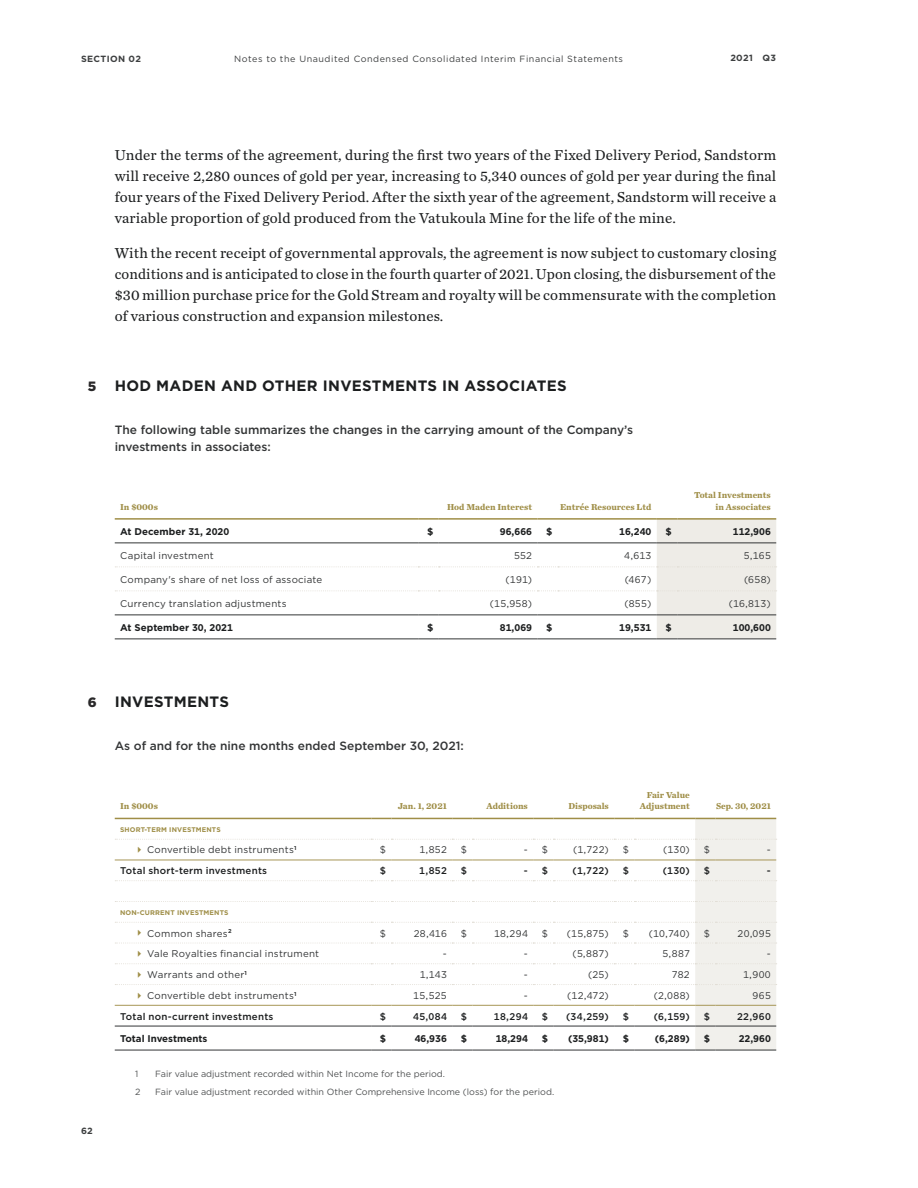
<style>
.page{position:relative;width:918px;height:1188px;background:#fff}
.page>*{position:absolute;margin:0;border:0;box-sizing:border-box;transform-origin:0 0}
.t1{font:15px/21px "Chronicle Text G2";letter-spacing:.01em;color:#1c1e1f;text-align:justify}
.t2{font:700 15px "Gotham";letter-spacing:.02em;color:#1c1e1f}
.t3{font:500 12px/16.5px "Gotham";color:#333536}
.t4{font:9.75px "Gotham";letter-spacing:.025em;color:#333536}
.t5{font:700 9.75px "Gotham";color:#1c1e1f}
.t6{font:500 9.75px "Gotham";letter-spacing:.025em;color:#1c1e1f}
.t7{font:700 9px/11.2px "Chronicle Text G2";color:#9f8e47;text-align:right}
.t8{font:9px "Gotham";color:#515354}
.t9{font:9px "Gotham";letter-spacing:.06em;color:#3d3f40}
.t10{font:700 9px "Gotham";letter-spacing:.04em;color:#3d3f40}
.t11{font:700 6.75px "Gotham";letter-spacing:.02em;color:#9f8e47}
.s1{font-weight:900;font-size:13.5px;color:#292829}
</style>
<div class="page">
<hr style="left:115px;top:518px;width:303px;height:2px;background:#9f8e47">
<hr style="left:418px;top:518px;width:21px;height:2px;background:#9f8e47">
<hr style="left:439px;top:518px;width:98px;height:2px;background:#9f8e47">
<hr style="left:537px;top:518px;width:21px;height:2px;background:#9f8e47">
<hr style="left:558px;top:518px;width:99px;height:2px;background:#9f8e47">
<hr style="left:657px;top:518px;width:20px;height:2px;background:#9f8e47">
<hr style="left:677px;top:518px;width:99px;height:2px;background:#9f8e47">
<svg style="left:115px;top:519px;width:662px;height:120px"></svg>
<hr style="left:677px;top:542px;width:99px;height:1px;background:#333536">
<svg style="left:115px;top:818px;width:662px;height:233px"></svg>
<p class="t10" style="left:81px;top:53px;width:62px">SECTION 02</p>
<p class="t9" style="left:234px;top:54px;width:390px">Notes to the Unaudited Condensed Consolidated Interim Financial Statements</p>
<p class="t10" style="left:730px;top:52px;width:47px">2021 Q3</p>
<p class="t1" style="left:115px;top:144px;width:663px">Under the terms of the agreement, during the first two years of the Fixed Delivery Period, Sandstorm will receive 2,280 ounces of gold per year, increasing to 5,340 ounces of gold per year during the final four years of the Fixed Delivery Period. After the sixth year of the agreement, Sandstorm will receive a variable proportion of gold produced from the Vatukoula Mine for the life of the mine.</p>
<p class="t1" style="left:115px;top:242px;width:663px">With the recent receipt of governmental approvals, the agreement is now subject to customary closing conditions and is anticipated to close in the fourth quarter of 2021. Upon closing, the disbursement of the $30 million purchase price for the Gold Stream and royalty will be commensurate with the completion of various construction and expansion milestones.</p>
<p class="t2" style="left:88px;top:375px;width:480px"><span class="s1">5</span> HOD MADEN AND OTHER INVESTMENTS IN ASSOCIATES</p>
<p class="t3" style="left:115px;top:422px;width:520px">The following table summarizes the changes in the carrying amount of the Company’s investments in associates:</p>
<p class="t7" style="left:120px;top:501px;width:39px">In $000s</p>
<p class="t7" style="left:447px;top:501px;width:86px">Hod Maden Interest</p>
<p class="t7" style="left:560px;top:501px;width:93px">Entrée Resources Ltd</p>
<p class="t7" style="left:694px;top:489px;width:78px">Total Investments in Associates</p>
<p class="t5" style="left:120px;top:525px;width:111px">At December 31, 2020</p>
<p class="t5" style="left:427px;top:525px;width:8px">$</p>
<p class="t5" style="left:500px;top:525px;width:34px">96,666</p>
<p class="t5" style="left:546px;top:525px;width:8px">$</p>
<p class="t5" style="left:619px;top:525px;width:34px">16,240</p>
<p class="t5" style="left:666px;top:525px;width:8px">$</p>
<p class="t5" style="left:733px;top:525px;width:40px">112,906</p>
<p class="t4" style="left:120px;top:549px;width:95px">Capital investment</p>
<p class="t4" style="left:514px;top:549px;width:20px">552</p>
<p class="t4" style="left:624px;top:549px;width:29px">4,613</p>
<p class="t4" style="left:744px;top:549px;width:29px">5,165</p>
<p class="t4" style="left:120px;top:573px;width:204px">Company's share of net loss of associate</p>
<p class="t4" style="left:506px;top:573px;width:28px">(191)</p>
<p class="t4" style="left:625px;top:573px;width:28px">(467)</p>
<p class="t4" style="left:744px;top:573px;width:28px">(658)</p>
<p class="t4" style="left:120px;top:597px;width:168px">Currency translation adjustments</p>
<p class="t4" style="left:490px;top:597px;width:44px">(15,958)</p>
<p class="t4" style="left:624px;top:597px;width:29px">(855)</p>
<p class="t4" style="left:729px;top:597px;width:44px">(16,813)</p>
<p class="t5" style="left:120px;top:621px;width:114px">At September 30, 2021</p>
<p class="t5" style="left:427px;top:621px;width:8px">$</p>
<p class="t5" style="left:500px;top:621px;width:34px">81,069</p>
<p class="t5" style="left:546px;top:621px;width:8px">$</p>
<p class="t5" style="left:619px;top:621px;width:34px">19,531</p>
<p class="t5" style="left:666px;top:621px;width:8px">$</p>
<p class="t5" style="left:733px;top:621px;width:40px">100,600</p>
<p class="t2" style="left:88px;top:692px;width:143px"><span class="s1">6</span> INVESTMENTS</p>
<p class="t3" style="left:115px;top:738px;width:351px">As of and for the nine months ended September 30, 2021:</p>
<p class="t10" style="left:81px;top:1125px;width:13px">62</p>
<p class="t7" style="left:120px;top:800px;width:39px">In $000s</p>
<p class="t7" style="left:398px;top:800px;width:50px">Jan. 1, 2021</p>
<p class="t7" style="left:486px;top:800px;width:43px">Additions</p>
<p class="t7" style="left:568px;top:800px;width:42px">Disposals</p>
<p class="t7" style="left:640px;top:789px;width:51px">Fair Value<br>Adjustment</p>
<p class="t7" style="left:716px;top:800px;width:56px">Sep. 30, 2021</p>
<p class="t11" style="left:120px;top:825px;width:102px">SHORT-TERM INVESTMENTS</p>
<p class="t4" style="left:147px;top:844px;width:151px">Convertible debt instruments<sup>1</sup></p>
<p class="t4" style="left:380px;top:844px;width:8px">$</p>
<p class="t4" style="left:419px;top:844px;width:29px">1,852</p>
<p class="t4" style="left:461px;top:844px;width:8px">$</p>
<p class="t4" style="left:524px;top:844px;width:26px">- $</p>
<p class="t4" style="left:573px;top:844px;width:37px">(1,722)</p>
<p class="t4" style="left:623px;top:844px;width:8px">$</p>
<p class="t4" style="left:663px;top:844px;width:28px">(130)</p>
<p class="t4" style="left:704px;top:844px;width:8px">$</p>
<p class="t4" style="left:767px;top:844px;width:5px">-</p>
<p class="t6" style="left:120px;top:864px;width:149px">Total short-term investments</p>
<p class="t6" style="left:380px;top:864px;width:8px">$</p>
<p class="t6" style="left:419px;top:864px;width:29px">1,852</p>
<p class="t6" style="left:461px;top:864px;width:8px">$</p>
<p class="t6" style="left:524px;top:864px;width:26px">- $</p>
<p class="t6" style="left:573px;top:864px;width:38px">(1,722)</p>
<p class="t6" style="left:623px;top:864px;width:8px">$</p>
<p class="t6" style="left:663px;top:864px;width:29px">(130)</p>
<p class="t6" style="left:704px;top:864px;width:8px">$</p>
<p class="t6" style="left:767px;top:864px;width:5px">-</p>
<p class="t11" style="left:120px;top:908px;width:110px">NON-CURRENT INVESTMENTS</p>
<p class="t4" style="left:147px;top:927px;width:86px">Common shares<sup>2</sup></p>
<p class="t4" style="left:380px;top:927px;width:8px">$</p>
<p class="t4" style="left:414px;top:927px;width:34px">28,416</p>
<p class="t4" style="left:461px;top:927px;width:8px">$</p>
<p class="t4" style="left:494px;top:927px;width:35px">18,294</p>
<p class="t4" style="left:542px;top:927px;width:8px">$</p>
<p class="t4" style="left:567px;top:927px;width:44px">(15,875)</p>
<p class="t4" style="left:623px;top:927px;width:8px">$</p>
<p class="t4" style="left:649px;top:927px;width:42px">(10,740)</p>
<p class="t4" style="left:704px;top:927px;width:8px">$</p>
<p class="t4" style="left:738px;top:927px;width:35px">20,095</p>
<p class="t4" style="left:147px;top:948px;width:174px">Vale Royalties financial instrument</p>
<p class="t4" style="left:443px;top:948px;width:5px">-</p>
<p class="t4" style="left:524px;top:948px;width:5px">-</p>
<p class="t4" style="left:573px;top:948px;width:38px">(5,887)</p>
<p class="t4" style="left:663px;top:948px;width:29px">5,887</p>
<p class="t4" style="left:767px;top:948px;width:5px">-</p>
<p class="t4" style="left:147px;top:968px;width:101px">Warrants and other<sup>1</sup></p>
<p class="t4" style="left:420px;top:968px;width:29px">1,143</p>
<p class="t4" style="left:524px;top:968px;width:5px">-</p>
<p class="t4" style="left:588px;top:968px;width:22px">(25)</p>
<p class="t4" style="left:672px;top:968px;width:20px">782</p>
<p class="t4" style="left:743px;top:968px;width:29px">1,900</p>
<p class="t4" style="left:147px;top:989px;width:151px">Convertible debt instruments<sup>1</sup></p>
<p class="t4" style="left:413px;top:989px;width:35px">15,525</p>
<p class="t4" style="left:524px;top:989px;width:5px">-</p>
<p class="t4" style="left:567px;top:989px;width:43px">(12,472)</p>
<p class="t4" style="left:654px;top:989px;width:37px">(2,088)</p>
<p class="t4" style="left:753px;top:989px;width:20px">965</p>
<p class="t6" style="left:120px;top:1010px;width:155px">Total non-current investments</p>
<p class="t6" style="left:380px;top:1010px;width:8px">$</p>
<p class="t6" style="left:413px;top:1010px;width:35px">45,084</p>
<p class="t6" style="left:461px;top:1010px;width:8px">$</p>
<p class="t6" style="left:494px;top:1010px;width:35px">18,294</p>
<p class="t6" style="left:542px;top:1010px;width:8px">$</p>
<p class="t6" style="left:566px;top:1010px;width:44px">(34,259)</p>
<p class="t6" style="left:623px;top:1010px;width:8px">$</p>
<p class="t6" style="left:654px;top:1010px;width:38px">(6,159)</p>
<p class="t6" style="left:704px;top:1010px;width:8px">$</p>
<p class="t6" style="left:737px;top:1010px;width:35px">22,960</p>
<p class="t5" style="left:120px;top:1032px;width:89px">Total Investments</p>
<p class="t5" style="left:380px;top:1032px;width:8px">$</p>
<p class="t5" style="left:415px;top:1032px;width:34px">46,936</p>
<p class="t5" style="left:461px;top:1032px;width:8px">$</p>
<p class="t5" style="left:496px;top:1032px;width:34px">18,294</p>
<p class="t5" style="left:542px;top:1032px;width:8px">$</p>
<p class="t5" style="left:568px;top:1032px;width:42px">(35,981)</p>
<p class="t5" style="left:623px;top:1032px;width:8px">$</p>
<p class="t5" style="left:655px;top:1032px;width:37px">(6,289)</p>
<p class="t5" style="left:704px;top:1032px;width:8px">$</p>
<p class="t5" style="left:739px;top:1032px;width:34px">22,960</p>
<p class="t8" style="left:135px;top:1068px;width:5px">1</p>
<p class="t8" style="left:155px;top:1068px;width:291px">Fair value adjustment recorded within Net Income for the period.</p>
<p class="t8" style="left:135px;top:1086px;width:7px">2</p>
<p class="t8" style="left:155px;top:1086px;width:400px">Fair value adjustment recorded within Other Comprehensive Income (loss) for the period.</p>
</div>
